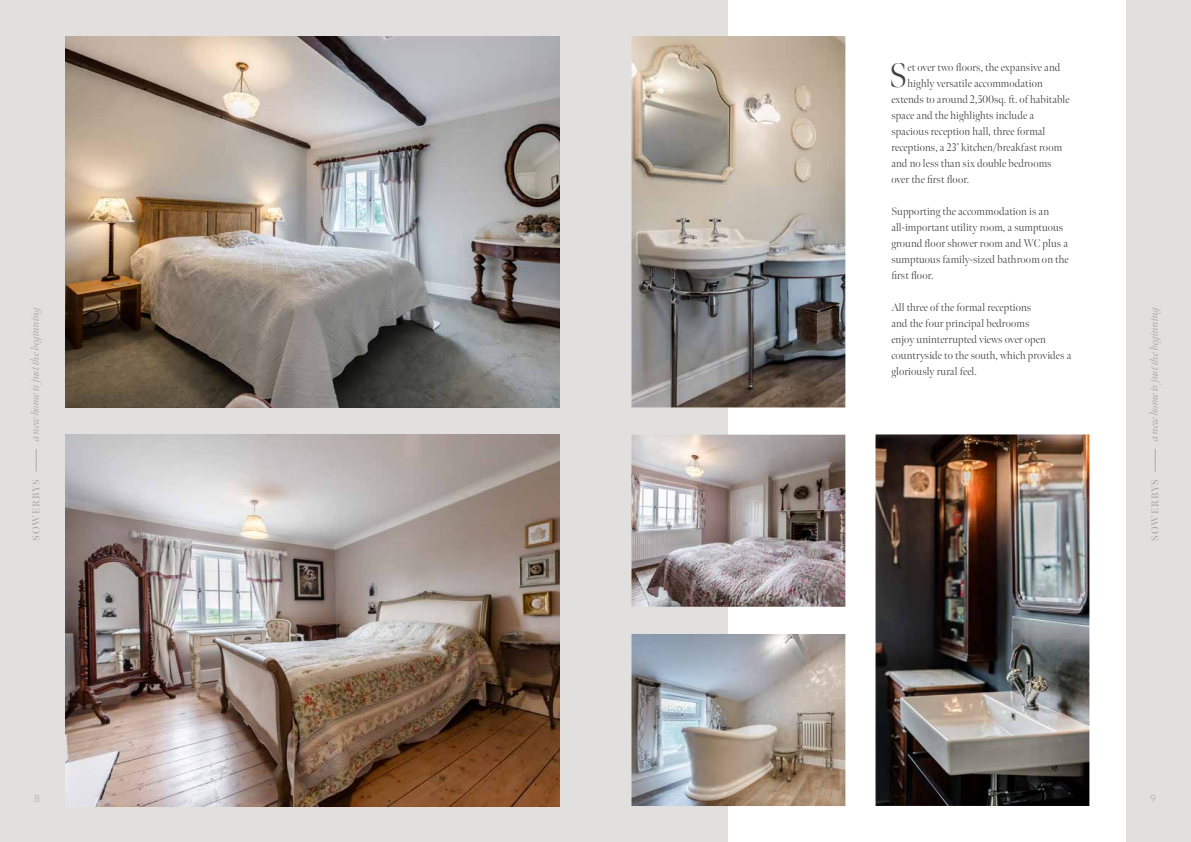
<style>
.page{position:relative;width:1191px;height:842px;background:#fff}
.page>*{position:absolute;margin:0;border:0;box-sizing:border-box;transform-origin:0 0}
.t1{font:300 34px "Meno Banner";color:#434141}
.t2{font:300 11px/16px "Meno Banner";letter-spacing:.01em;color:#434141}
.t3{font:italic 11px "Meno Banner";letter-spacing:-.01em;color:#ada8a0}
.t4{font:600 10px "Meno Banner";letter-spacing:.08em;color:#ada8a0}
.t5{font:300 10px "Quasimoda";color:#ada8a0}
</style>
<div class="page">
<div style="left:0;top:0;width:595px;height:842px;background:#e2e0df"></div>
<div style="left:595px;top:0;width:596px;height:842px;background:#e2e0df"></div>
<svg style="left:36px;top:449px;width:1px;height:22px"></svg>
<svg style="left:1155px;top:449px;width:1px;height:22px"></svg>
<img style="left:66px;top:36px;width:493px;height:371px">
<img style="left:65px;top:435px;width:494px;height:371px">
<div style="left:728px;top:0;width:397px;height:842px;background:#fff"></div>
<img style="left:631px;top:36px;width:214px;height:371px">
<img style="left:631px;top:634px;width:214px;height:172px">
<img style="left:631px;top:435px;width:214px;height:172px">
<img style="left:875px;top:434px;width:214px;height:372px">
<h1 class="t1" style="left:889px;top:55px;width:20px">S</h1>
<p class="t2" style="left:907px;top:59px;width:154px">et over two floors, the expansive and</p>
<p class="t2" style="left:907px;top:75px;width:137px">highly versatile accommodation</p>
<p class="t2" style="left:891px;top:91px;width:180px">extends to around 2,500sq. ft. of habitable</p>
<p class="t2" style="left:891px;top:107px;width:144px">space and the highlights include a</p>
<p class="t2" style="left:891px;top:123px;width:155px">spacious reception hall, three formal</p>
<p class="t2" style="left:891px;top:139px;width:172px">receptions, a 23’ kitchen/breakfast room</p>
<p class="t2" style="left:891px;top:155px;width:162px">and no less than six double bedrooms</p>
<p class="t2" style="left:891px;top:171px;width:79px">over the first floor.</p>
<p class="t2" style="left:891px;top:203px;width:179px">Supporting the accommodation is an all-important utility room, a sumptuous ground floor shower room and WC plus a sumptuous family-sized bathroom on the first floor.</p>
<p class="t2" style="left:891px;top:299px;width:181px">All three of the formal receptions<br>and the four principal bedrooms<br>enjoy uninterrupted views over open countryside to the south, which provides a gloriously rural feel.</p>
<p class="t3" style="left:29px;top:441px;width:138px;rotate:-90deg">a new home is just the beginning</p>
<p class="t3" style="left:1147px;top:441px;width:138px;rotate:-90deg">a new home is just the beginning</p>
<p class="t4" style="left:30px;top:541px;width:63px;rotate:-90deg">SOWERBYS</p>
<p class="t4" style="left:1149px;top:541px;width:63px;rotate:-90deg">SOWERBYS</p>
<p class="t5" style="left:35px;top:791px;width:7px">8</p>
<p class="t5" style="left:1150px;top:791px;width:7px">9</p>
</div>
